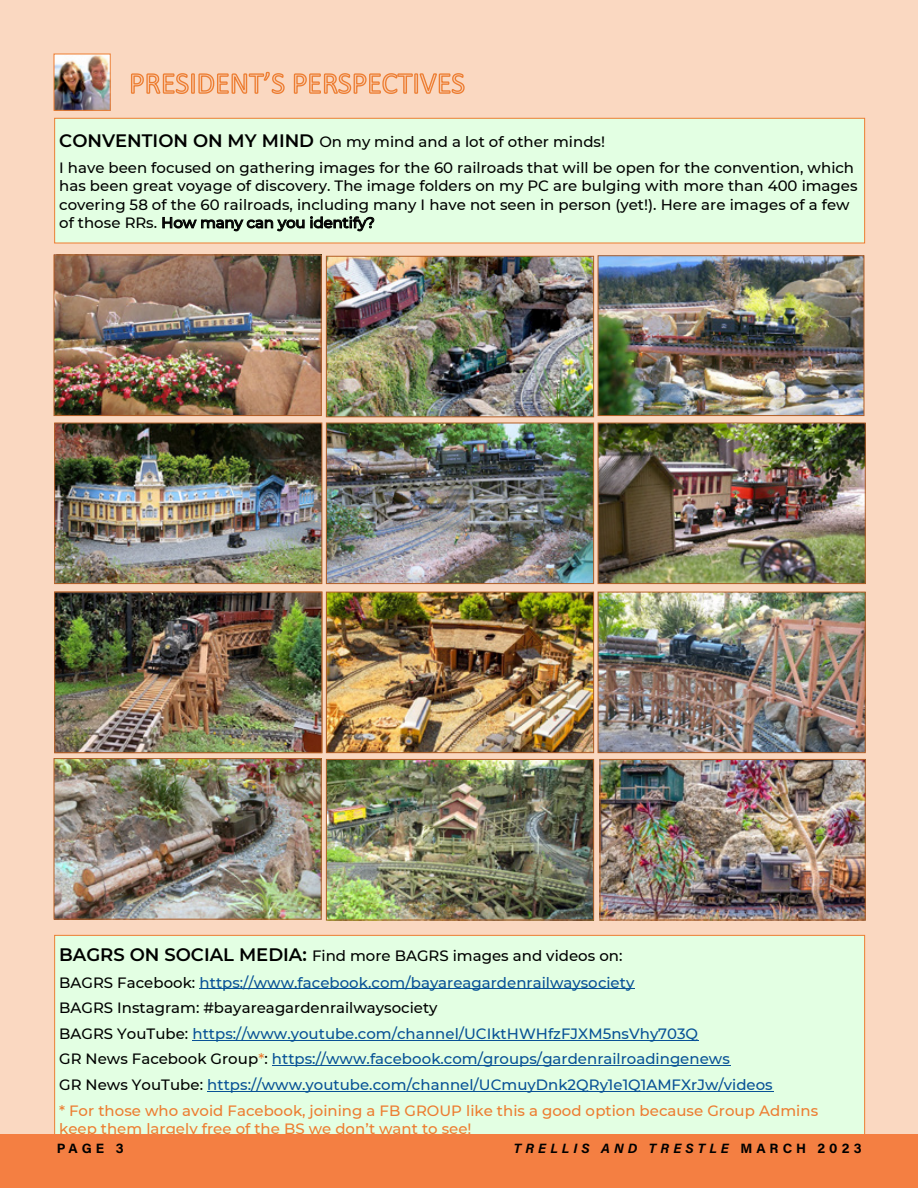
<style>
.page{position:relative;width:918px;height:1188px;background:#fff}
.page>*{position:absolute;margin:0;border:0;box-sizing:border-box;transform-origin:0 0}
.t1{font:500 15px/25.7px "Montserrat";color:#085296}
.t2{font:500 15px/18.3px "Montserrat";color:#000}
.t3{font:500 15px "Montserrat";color:#ed7d31}
.t4{font:italic 700 13.5px "Acumin Pro";letter-spacing:.305em;color:#000}
.t5{font:700 13.5px "Acumin Pro";color:#000}
.s1{font-weight:600;font-size:18px}
.s2{font-weight:600;font-size:18px;color:#000}
.s3{color:#000}
.s4{color:#ed7d31}
.s5{font-style:normal}
</style>
<div class="page">
<div style="left:0;top:1134px;width:918px;height:54px;background:#f47f42"></div>
<div style="left:0;top:0;width:918px;height:1134px;background:#fad8c1"></div>
<svg style="left:130px;top:71px;width:335px;height:23px"></svg>
<img style="left:56px;top:56px;width:52px;height:53px">
<div style="left:55px;top:118px;width:810px;height:125px;background:#e3ffe3"></div>
<div style="left:54px;top:118px;width:811px;height:125px;border:1px solid #ed7d31"></div>
<img style="left:56px;top:257px;width:264px;height:157px">
<div style="left:54px;top:255px;width:268px;height:161px;border:1px solid #b35e25"></div>
<img style="left:328px;top:258px;width:264px;height:157px">
<div style="left:326px;top:256px;width:268px;height:161px;border:1px solid #b35e25"></div>
<img style="left:56px;top:425px;width:264px;height:157px">
<div style="left:54px;top:423px;width:268px;height:161px;border:1px solid #b35e25"></div>
<img style="left:328px;top:425px;width:264px;height:157px">
<div style="left:326px;top:423px;width:268px;height:161px;border:1px solid #b35e25"></div>
<img style="left:600px;top:425px;width:264px;height:157px">
<div style="left:598px;top:423px;width:268px;height:161px;border:1px solid #b35e25"></div>
<img style="left:56px;top:594px;width:264px;height:157px">
<img style="left:328px;top:594px;width:264px;height:157px">
<div style="left:326px;top:592px;width:268px;height:161px;border:1px solid #b35e25"></div>
<img style="left:600px;top:594px;width:264px;height:157px">
<div style="left:598px;top:592px;width:268px;height:161px;border:1px solid #b35e25"></div>
<div style="left:54px;top:592px;width:268px;height:161px;border:1px solid #b35e25"></div>
<img style="left:56px;top:760px;width:264px;height:158px">
<div style="left:54px;top:758px;width:268px;height:162px;border:1px solid #b35e25"></div>
<img style="left:328px;top:761px;width:264px;height:157px">
<div style="left:326px;top:759px;width:268px;height:161px;border:1px solid #b35e25"></div>
<img style="left:602px;top:761px;width:262px;height:157px">
<div style="left:600px;top:759px;width:266px;height:161px;border:1px solid #b35e25"></div>
<div style="left:54px;top:935px;width:811px;height:199px;background:#e3ffe3"></div>
<hr style="left:199px;top:989px;width:436px;height:1px;background:#085296">
<hr style="left:192px;top:1040px;width:507px;height:1px;background:#085296">
<hr style="left:272px;top:1065px;width:458px;height:1px;background:#085296">
<hr style="left:207px;top:1091px;width:566px;height:1px;background:#085296">
<img style="left:600px;top:257px;width:262px;height:157px">
<div style="left:598px;top:255px;width:266px;height:161px;border:1px solid #b35e25"></div>
<p class="t2" style="left:59px;top:128px;width:796px;line-height:26.1px"><span class="s1">CONVENTION ON MY MIND</span> On my mind and a lot of other minds!<br>I have been focused on gathering images for the 60 railroads that will be open for the convention, which</p>
<p class="t2" style="left:59px;top:176px;width:800px">has been great voyage of discovery. The image folders on my PC are bulging with more than 400 images covering 58 of the 60 railroads, including many I have not seen in person (yet!). Here are images of a few of those RRs. How many can you identify?</p>
<p class="t1" style="left:59px;top:943px;width:760px"><span class="s2">BAGRS ON SOCIAL MEDIA:</span> <span class="s3">Find more BAGRS images and videos on:<br>BAGRS Facebook:</span> https://www.facebook.com/bayareagardenrailwaysociety<br><span class="s3">BAGRS Instagram: #bayareagardenrailwaysociety<br>BAGRS YouTube:</span> https://www.youtube.com/channel/UCIktHWHfzFJXM5nsVhy703Q<br><span class="s3">GR News Facebook Group</span><span class="s4">*</span><span class="s3">:</span> https://www.facebook.com/groups/gardenrailroadingenews<br><span class="s3">GR News YouTube:</span> https://www.youtube.com/channel/UCmuyDnk2QRy1e1Q1AMFXrJw/videos<br><span class="s4">* For those who avoid Facebook, joining a FB GROUP like this a good option because Group Admins</span></p>
<p class="t3" style="left:59px;top:1118px;width:414px">keep them largely free of the BS we don’t want to see!</p>
<p class="t5" style="left:57px;top:1138px;width:68px">PAGE 3</p>
<p class="t4" style="left:514px;top:1138px;width:349px">TRELLIS AND TRESTLE <span class="s5">MARCH 2023</span></p>
</div>
